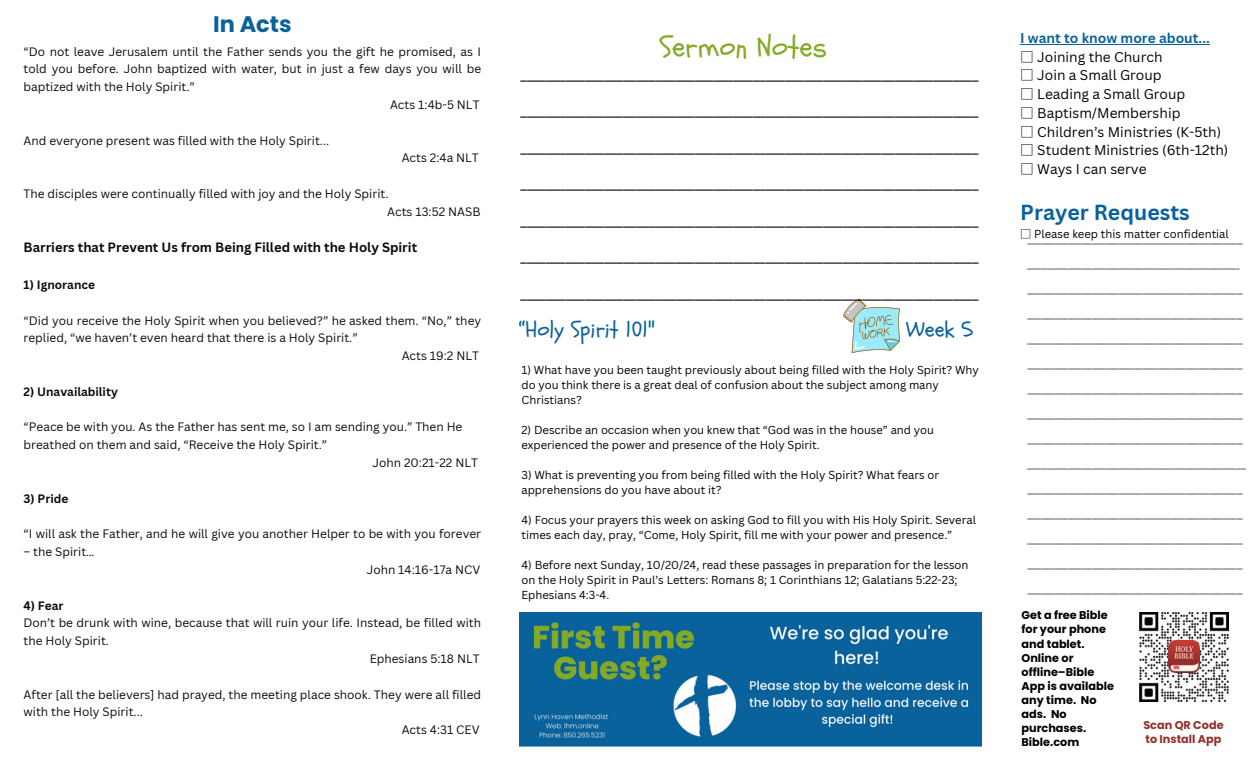
<style>
.page{position:relative;width:1260px;height:765px;background:#fff}
.page>*{position:absolute;margin:0;border:0;box-sizing:border-box;transform-origin:0 0}
.t1{font:30px "Schoolbell";color:#84aa28}
.t2{font:22.5px "Schoolbell";color:#09629b}
.t3{font:700 22.5px "Poppins";color:#09629b}
.t4{font:700 21.25px "Canva Sans";color:#09629b}
.t5{font:15px "Canva Sans";color:#000}
.t6{font:13.75px "Canva Sans";color:#000}
.t7{font:700 13.75px "Canva Sans";color:#09629b}
.t8{font:700 13.12px "Canva Sans";color:#0b0b0b}
.t9{font:11.88px/17.8px "Canva Sans";color:#0b0b0b}
.t10{font:700 11.88px "Canva Sans";color:#0b0b0b}
.t11{font:11.25px/15px "Canva Sans";color:#000}
.t12{font:700 11.25px/14px "Poppins";color:#000}
.t13{font:700 11.25px/14px "Poppins";color:#91302d}
.t14{font:700 8.38px "Open Sans";color:#000}
.s1{font-family:"Noto Sans CJ Ksc"}
</style>
<div class="page">
<img style="left:520px;top:612px;width:462px;height:134px">
<hr style="left:1020px;top:44px;width:190px;height:1px;background:#09629b">
<img style="left:1139px;top:612px;width:89px;height:89px">
<img style="left:1168px;top:641px;width:32px;height:32px">
<img style="left:843px;top:300px;width:56px;height:52px">
<p class="t3" style="left:213px;top:8px;width:80px">In Acts</p>
<h1 class="t9" style="left:24px;top:42px;width:459px;text-align:justify">“Do not leave Jerusalem until the Father sends you the gift he promised, as I told you before. John baptized with water, but in just a few days you will be baptized with the Holy Spirit.”</h1>
<p class="t9" style="left:390px;top:96px;width:91px">Acts 1:4b-5 NLT</p>
<p class="t9" style="left:24px;top:131px;width:307px">And everyone present was filled with the Holy Spirit...</p>
<h2 class="t9" style="left:402px;top:149px;width:79px">Acts 2:4a NLT</h2>
<p class="t9" style="left:24px;top:185px;width:366px">The disciples were continually filled with joy and the Holy Spirit.</p>
<p class="t9" style="left:387px;top:202px;width:95px">Acts 13:52 NASB</p>
<p class="t8" style="left:24px;top:238px;width:395px">Barriers that Prevent Us from Being Filled with the Holy Spirit</p>
<p class="t10" style="left:24px;top:276px;width:73px">1) Ignorance</p>
<p class="t9" style="left:24px;top:311px;width:459px">“Did you receive the Holy Spirit when you believed?” he asked them. “No,” they replied, “we haven’t even heard that there is a Holy Spirit.”</p>
<p class="t9" style="left:402px;top:347px;width:79px">Acts 19:2 NLT</p>
<h4 class="t10" style="left:24px;top:383px;width:96px">2) Unavailability</h4>
<p class="t9" style="left:24px;top:418px;width:440px">“Peace be with you. As the Father has sent me, so I am sending you.” Then He</p>
<p class="t9" style="left:24px;top:436px;width:305px">breathed on them and said, “Receive the Holy Spirit.”</p>
<p class="t9" style="left:373px;top:454px;width:107px">John 20:21-22 NLT</p>
<p class="t10" style="left:24px;top:490px;width:46px">3) Pride</p>
<p class="t9" style="left:24px;top:525px;width:459px">“I will ask the Father, and he will give you another Helper to be with you forever</p>
<p class="t9" style="left:24px;top:543px;width:73px">– the Spirit…</p>
<p class="t9" style="left:367px;top:561px;width:115px">John 14:16-17a NCV</p>
<p class="t10" style="left:24px;top:597px;width:41px">4) Fear</p>
<p class="t9" style="left:24px;top:614px;width:459px">Don’t be drunk with wine, because that will ruin your life. Instead, be filled with the Holy Spirit.</p>
<p class="t9" style="left:370px;top:650px;width:112px">Ephesians 5:18 NLT</p>
<p class="t9" style="left:24px;top:685px;width:459px">After [all the believers] had prayed, the meeting place shook. They were all filled with the Holy Spirit...</p>
<p class="t9" style="left:402px;top:721px;width:80px">Acts 4:31 CEV</p>
<p class="t1" style="left:660px;top:27px;width:169px">Sermon Notes</p>
<p class="t5" style="left:521px;top:64px;width:459px">_______________________________________________________________________</p>
<p class="t5" style="left:521px;top:100px;width:459px">_______________________________________________________________________</p>
<p class="t5" style="left:521px;top:137px;width:459px">_______________________________________________________________________</p>
<p class="t5" style="left:521px;top:173px;width:459px">_______________________________________________________________________</p>
<p class="t5" style="left:521px;top:210px;width:459px">_______________________________________________________________________</p>
<p class="t5" style="left:521px;top:246px;width:459px">_______________________________________________________________________</p>
<p class="t5" style="left:521px;top:283px;width:459px">_______________________________________________________________________</p>
<h5 class="t2" style="left:519px;top:315px;width:138px">“Holy Spirit 101"</h5>
<h5 class="t2" style="left:906px;top:315px;width:69px">Week 5</h5>
<p class="t11" style="left:521px;top:362px;width:459px">1) What have you been taught previously about being filled with the Holy Spirit? Why do you think there is a great deal of confusion about the subject among many<br>Christians?</p>
<p class="t11" style="left:521px;top:422px;width:414px">2) Describe an occasion when you knew that “God was in the house” and you experienced the power and presence of the Holy Spirit.</p>
<h5 class="t11" style="left:521px;top:467px;width:419px">3) What is preventing you from being filled with the Holy Spirit? What fears or apprehensions do you have about it?</h5>
<p class="t11" style="left:521px;top:512px;width:456px">4) Focus your prayers this week on asking God to fill you with His Holy Spirit. Several times each day, pray, “Come, Holy Spirit, fill me with your power and presence.”</p>
<p class="t11" style="left:521px;top:557px;width:449px">4) Before next Sunday, 10/20/24, read these passages in preparation for the lesson on the Holy Spirit in Paul’s Letters: Romans 8; 1 Corinthians 12; Galatians 5:22-23;<br>Ephesians 4:3-4.</p>
<p class="t7" style="left:1020px;top:28px;width:191px">I want to know more about...</p>
<p class="t6" style="left:1020px;top:47px;width:144px"><span class="s1">□</span> Joining the Church</p>
<p class="t6" style="left:1020px;top:66px;width:143px"><span class="s1">□</span> Join a Small Group</p>
<p class="t6" style="left:1020px;top:84px;width:167px"><span class="s1">□</span> Leading a Small Group</p>
<p class="t6" style="left:1020px;top:103px;width:162px"><span class="s1">□</span> Baptism/Membership</p>
<p class="t6" style="left:1020px;top:122px;width:202px"><span class="s1">□</span> Children’s Ministries (K-5th)</p>
<p class="t6" style="left:1020px;top:141px;width:210px"><span class="s1">□</span> Student Ministries (6th-12th)</p>
<p class="t6" style="left:1020px;top:159px;width:128px"><span class="s1">□</span> Ways I can serve</p>
<p class="t4" style="left:1020px;top:197px;width:171px">Prayer Requests</p>
<p class="t11" style="left:1020px;top:226px;width:210px"><span class="s1">□</span> Please keep this matter confidential</p>
<p class="t14" style="left:1027px;top:234px;width:217px">_______________________________________________________________</p>
<p class="t14" style="left:1027px;top:259px;width:214px">______________________________________________________________</p>
<p class="t14" style="left:1027px;top:284px;width:217px">_______________________________________________________________</p>
<h3 class="t14" style="left:1027px;top:309px;width:217px">_______________________________________________________________</h3>
<h5 class="t14" style="left:1027px;top:334px;width:217px">_______________________________________________________________</h5>
<p class="t14" style="left:1027px;top:359px;width:217px">_______________________________________________________________</p>
<p class="t14" style="left:1027px;top:384px;width:217px">_______________________________________________________________</p>
<h5 class="t14" style="left:1027px;top:409px;width:217px">_______________________________________________________________</h5>
<p class="t14" style="left:1027px;top:434px;width:217px">_______________________________________________________________</p>
<p class="t14" style="left:1027px;top:459px;width:220px">________________________________________________________________</p>
<p class="t14" style="left:1027px;top:484px;width:217px">_______________________________________________________________</p>
<h5 class="t14" style="left:1027px;top:509px;width:217px">_______________________________________________________________</h5>
<p class="t14" style="left:1027px;top:534px;width:217px">_______________________________________________________________</p>
<p class="t14" style="left:1027px;top:559px;width:217px">_______________________________________________________________</p>
<p class="t14" style="left:1027px;top:584px;width:217px">_______________________________________________________________</p>
<p class="t12" style="left:1022px;top:608px;width:94px">Get a free Bible for your phone and tablet.<br>Online or offline–Bible<br>App is available any time. No ads. No purchases.<br>Bible.com</p>
<p class="t13" style="left:1143px;top:718px;width:82px">Scan QR Code to Install App</p>
</div>
